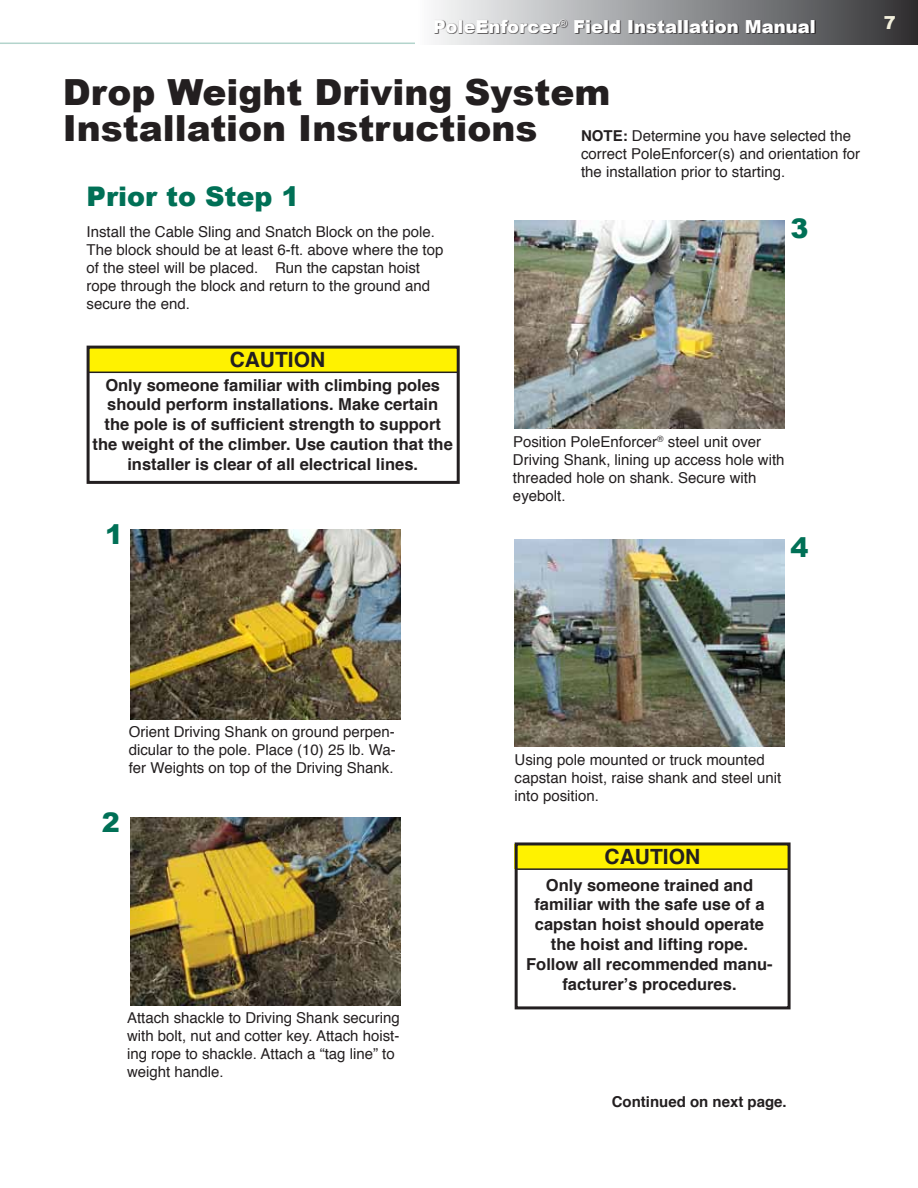
<style>
.page{position:relative;width:918px;height:1188px;background:#fff}
.page>*{position:absolute;margin:0;border:0;box-sizing:border-box;transform-origin:0 0}
.t1{font:900 36px/36px "Arial";color:#231f20}
.t2{font:900 27px "Arial";color:#007056}
.t3{font:700 21px "Helvetica";color:#231f20}
.t4{font:900 18px "Arial";color:#fff}
.t5{font:900 18px "Arial";color:#f3f0dd}
.t6{font:700 16.5px/19.8px "Helvetica";color:#231f20;text-align:center}
.t7{font:15px/18px "Helvetica";color:#231f20}
.t8{font:700 15px "Helvetica";color:#231f20}
.s1{font-weight:700}
</style>
<div class="page">
<hr style="left:0;top:43px;width:492px;height:1px;background:#b3d4cc">
<div style="left:416px;top:0;width:502px;height:44px;background:linear-gradient(to right,#fbfdfe,#343437)"></div>
<div style="left:435px;top:19px;width:381px;height:15px;background:#231f20;opacity:.95"></div>
<img style="left:130px;top:530px;width:270px;height:189px">
<img style="left:515px;top:221px;width:270px;height:207px">
<img style="left:130px;top:817px;width:270px;height:189px">
<img style="left:515px;top:539px;width:270px;height:208px">
<div style="left:87px;top:347px;width:372px;height:25px;background:#fff200"></div>
<div style="left:87px;top:346px;width:373px;height:138px;border:3px solid #231f20"></div>
<hr style="left:87px;top:372px;width:372px;height:1px;background:#231f20">
<div style="left:515px;top:844px;width:275px;height:25px;background:#fff200"></div>
<div style="left:515px;top:842px;width:276px;height:167px;border:3px solid #231f20"></div>
<hr style="left:515px;top:868px;width:273px;height:2px;background:#231f20">
<p class="t4" style="left:433px;top:13px;width:384px">PoleEnforcer<sup>®</sup> Field Installation Manual</p>
<p class="t5" style="left:884px;top:10px;width:14px">7</p>
<h1 class="t1" style="left:63px;top:73px;width:549px">Drop Weight Driving System<br>Installation Instructions</h1>
<p class="t8" style="left:581px;top:123px;width:11px">NOTE</p>
<p class="t7" style="left:581px;top:127px;width:281px;text-indent:42px"><span class="s1">:</span> Determine you have selected the correct PoleEnforcer(s) and orientation for the installation prior to starting.</p>
<h2 class="t2" style="left:87px;top:177px;width:214px">Prior to Step 1</h2>
<p class="t7" style="left:87px;top:223px;width:358px">Install the Cable Sling and Snatch Block on the pole.<br>The block should be at least 6-ft. above where the top of the steel will be placed. Run the capstan hoist rope through the block and return to the ground and secure the end.</p>
<h3 class="t3" style="left:230px;top:343px;width:30px">CAUTION</h3>
<p class="t6" style="left:93px;top:375px;width:362px">Only someone familiar with climbing poles should perform installations. Make certain<br>the pole is of sufficient strength to support the weight of the climber. Use caution that the installer is clear of all electrical lines.</p>
<h2 class="t2" style="left:105px;top:515px;width:20px">1</h2>
<h2 class="t2" style="left:791px;top:209px;width:20px">3</h2>
<p class="t7" style="left:513px;top:433px;width:273px">Position PoleEnforcer<sup>®</sup> steel unit over<br>Driving Shank, lining up access hole with threaded hole on shank. Secure with eyebolt.</p>
<h2 class="t2" style="left:790px;top:527px;width:20px">4</h2>
<p class="t7" style="left:129px;top:723px;width:269px;text-align:justify">Orient Driving Shank on ground perpen&shy;dicular to the pole. Place (10) 25 lb. Wa&shy;fer Weights on top of the Driving Shank.</p>
<h2 class="t2" style="left:102px;top:803px;width:20px">2</h2>
<p class="t7" style="left:127px;top:1010px;width:274px">Attach shackle to Driving Shank securing with bolt, nut and cotter key. Attach hoist&shy;ing rope to shackle. Attach a “tag line” to weight handle.</p>
<p class="t7" style="left:515px;top:752px;width:268px">Using pole mounted or truck mounted capstan hoist, raise shank and steel unit into position.</p>
<h3 class="t3" style="left:605px;top:840px;width:30px">CAUTION</h3>
<p class="t6" style="left:526px;top:875px;width:248px">Only someone trained and familiar with the safe use of a capstan hoist should operate the hoist and lifting rope.<br>Follow all recommended manu&shy;facturer’s procedures.</p>
<p class="t8" style="left:612px;top:1089px;width:177px">Continued on next page.</p>
</div>
